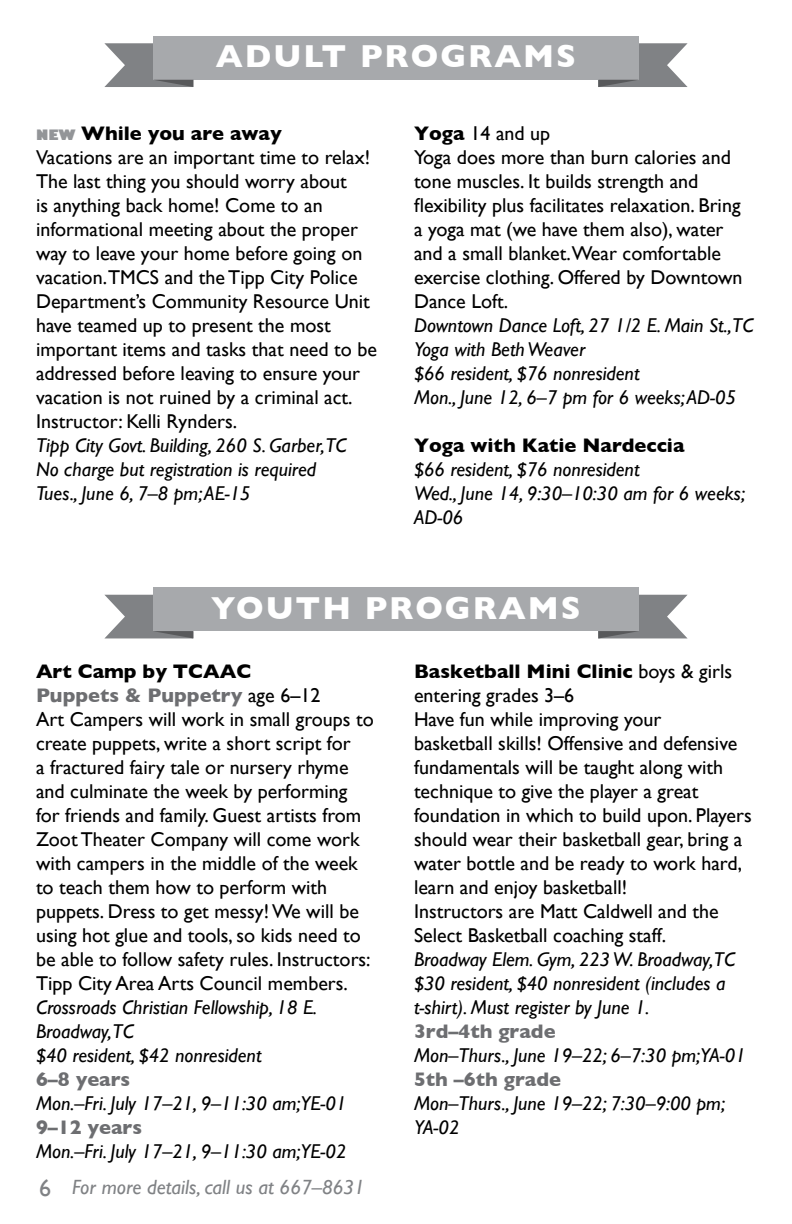
<style>
.page{position:relative;width:792px;height:1224px;background:#fff}
.page>*{position:absolute;margin:0;border:0;box-sizing:border-box;transform-origin:0 0}
.t1{font:700 32.4px "Gill Sans";letter-spacing:.06em;color:#fff}
.t2{font:italic 20.6px "Gill Sans";color:#808285}
.t3{font:20px/24px "Gill Sans";color:#000}
.t4{font:italic 20px/24px "Gill Sans";color:#000}
.t5{font:700 20px "Gill Sans";color:#6d6e71}
.t6{font:700 20px "Gill Sans";color:#000}
.s1{font-weight:800;font-size:14px;color:#939598}
.s2{font-weight:700}
.s3{font-weight:700;color:#6d6e71}
.s4{font-style:normal;font-size:24px}
</style>
<div class="page">
<div style="left:153px;top:36px;width:486px;height:44px;background:#a7a9ac"></div>
<svg style="left:104px;top:43px;width:584px;height:44px"></svg>
<div style="left:153px;top:587px;width:486px;height:44px;background:#a7a9ac"></div>
<svg style="left:105px;top:595px;width:582px;height:43px"></svg>
<h1 class="t1" style="left:216px;top:30px;width:362px">ADULT PROGRAMS</h1>
<p class="t3" style="left:36px;top:121px;width:343px"><span class="s1">NEW</span> <span class="s2">While you are away<br></span>Vacations are an important time to relax!<br>The last thing you should worry about<br>is anything back home! Come to an informational meeting about the proper way to leave your home before going on vacation.TMCS and the Tipp City Police Department’s Community Resource Unit have teamed up to present the most important items and tasks that need to be addressed before leaving to ensure your vacation is not ruined by a criminal act.<br>Instructor: Kelli Rynders.</p>
<p class="t4" style="left:36px;top:433px;width:312px">Tipp City Govt. Building, 260 S. Garber,TC<br>No charge but registration is required<br>Tues., June 6, 7–8 pm; AE-15</p>
<p class="t3" style="left:414px;top:121px;width:330px"><span class="s2">Yoga</span> 14 and up<br>Yoga does more than burn calories and tone muscles. It builds strength and flexibility plus facilitates relaxation. Bring a yoga mat (we have them also), water and a small blanket.Wear comfortable exercise clothing. Offered by Downtown<br>Dance Loft.</p>
<p class="t4" style="left:414px;top:313px;width:341px">Downtown Dance Loft, 27 1/2 E. Main St.,TC<br>Yoga with Beth Weaver<br>$66 resident, $76 nonresident<br>Mon., June 12, 6–7 pm for 6 weeks; AD-05</p>
<p class="t6" style="left:414px;top:429px;width:272px">Yoga with Katie Nardeccia</p>
<p class="t4" style="left:414px;top:457px;width:332px">$66 resident, $76 nonresident<br>Wed., June 14, 9:30–10:30 am for 6 weeks;<br>AD-06</p>
<h1 class="t1" style="left:211px;top:582px;width:371px">YOUTH PROGRAMS</h1>
<p class="t3" style="left:36px;top:659px;width:339px"><span class="s2">Art Camp by TCAAC<br></span><span class="s3">Puppets &amp; Puppetry</span> age 6–12<br>Art Campers will work in small groups to create puppets, write a short script for<br>a fractured fairy tale or nursery rhyme and culminate the week by performing for friends and family. Guest artists from Zoot Theater Company will come work with campers in the middle of the week to teach them how to perform with puppets. Dress to get messy! We will be using hot glue and tools, so kids need to be able to follow safety rules. Instructors:<br>Tipp City Area Arts Council members.</p>
<p class="t4" style="left:36px;top:995px;width:283px">Crossroads Christian Fellowship, 18 E.<br>Broadway,TC<br>$40 resident, $42 nonresident</p>
<p class="t5" style="left:36px;top:1063px;width:96px">6–8 years</p>
<p class="t4" style="left:36px;top:1091px;width:312px">Mon.–Fri. July 17–21, 9–11:30 am;YE-01</p>
<p class="t5" style="left:36px;top:1111px;width:108px">9–12 years</p>
<p class="t4" style="left:36px;top:1139px;width:312px">Mon.–Fri. July 17–21, 9–11:30 am;YE-02</p>
<p class="t2" style="left:39px;top:1176px;width:328px"><span class="s4">6</span> For more details, call us at 667–8631</p>
<p class="t3" style="left:414px;top:659px;width:339px"><span class="s2">Basketball Mini Clinic</span> boys &amp; girls entering grades 3–6<br>Have fun while improving your<br>basketball skills! Offensive and defensive fundamentals will be taught along with technique to give the player a great foundation in which to build upon. Players should wear their basketball gear, bring a water bottle and be ready to work hard, learn and enjoy basketball!<br>Instructors are Matt Caldwell and the Select Basketball coaching staff.</p>
<p class="t4" style="left:414px;top:947px;width:323px">Broadway Elem. Gym, 223 W. Broadway,TC $30 resident, $40 nonresident (includes a t-shirt). Must register by June 1.</p>
<p class="t5" style="left:414px;top:1015px;width:143px">3rd–4th grade</p>
<p class="t4" style="left:414px;top:1043px;width:333px">Mon–Thurs., June 19–22; 6–7:30 pm;YA-01</p>
<p class="t5" style="left:414px;top:1063px;width:149px">5th –6th grade</p>
<p class="t4" style="left:414px;top:1091px;width:313px">Mon–Thurs., June 19–22; 7:30–9:00 pm;<br>YA-02</p>
</div>
